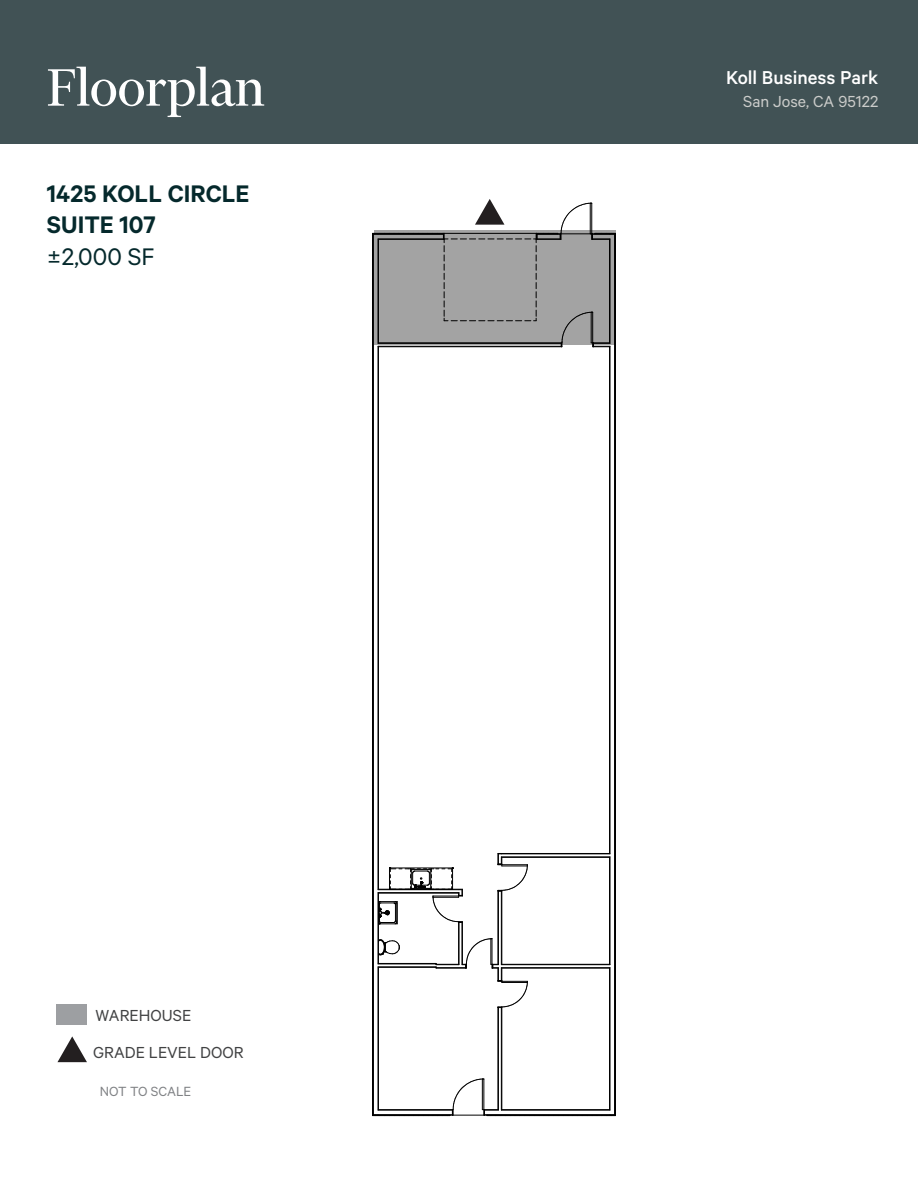
<style>
.page{position:relative;width:918px;height:1188px;background:#415255}
.page>*{position:absolute;margin:0;border:0;box-sizing:border-box;transform-origin:0 0}
.Heading_Small{font:60px "Financier Display";color:#fff}
.t1{font:600 27px "Calibre";color:#05292c}
.t2{font:27px "Calibre";color:#05292c}
.t3{font:500 21px "Calibre";color:#fff}
.t4{font:18px "Calibre";color:#414243}
.t5{font:18px "Calibre";color:#cbccca}
.Copy_FutBk_black_10_12{font:15px "Calibre";color:#808285}
</style>
<div class="page">
<div style="left:0;top:145px;width:918px;height:1043px;background:#fff"></div>
<div style="left:57px;top:1004px;width:30px;height:21px;background:#9d9fa2"></div>
<svg style="left:57px;top:1036px;width:30px;height:26px"></svg>
<svg style="left:372px;top:199px;width:244px;height:917px"></svg>
<div style="left:374px;top:230px;width:241px;height:114px;background:#a3a3a3"></div>
<p class="Heading_Small" style="left:47px;top:56px;width:219px">Floorplan</p>
<p class="t1" style="left:47px;top:178px;width:204px">1425 KOLL CIRCLE</p>
<p class="t1" style="left:47px;top:209px;width:110px">SUITE 107</p>
<p class="t2" style="left:47px;top:241px;width:109px">±2,000 SF</p>
<p class="t4" style="left:96px;top:1004px;width:97px">WAREHOUSE</p>
<p class="t4" style="left:93px;top:1042px;width:152px">GRADE LEVEL DOOR</p>
<p class="Copy_FutBk_black_10_12" style="left:100px;top:1083px;width:93px">NOT TO SCALE</p>
<p class="t3" style="left:726px;top:66px;width:154px">Koll Business Park</p>
<p class="t5" style="left:743px;top:91px;width:137px">San Jose, CA 95122</p>
</div>
